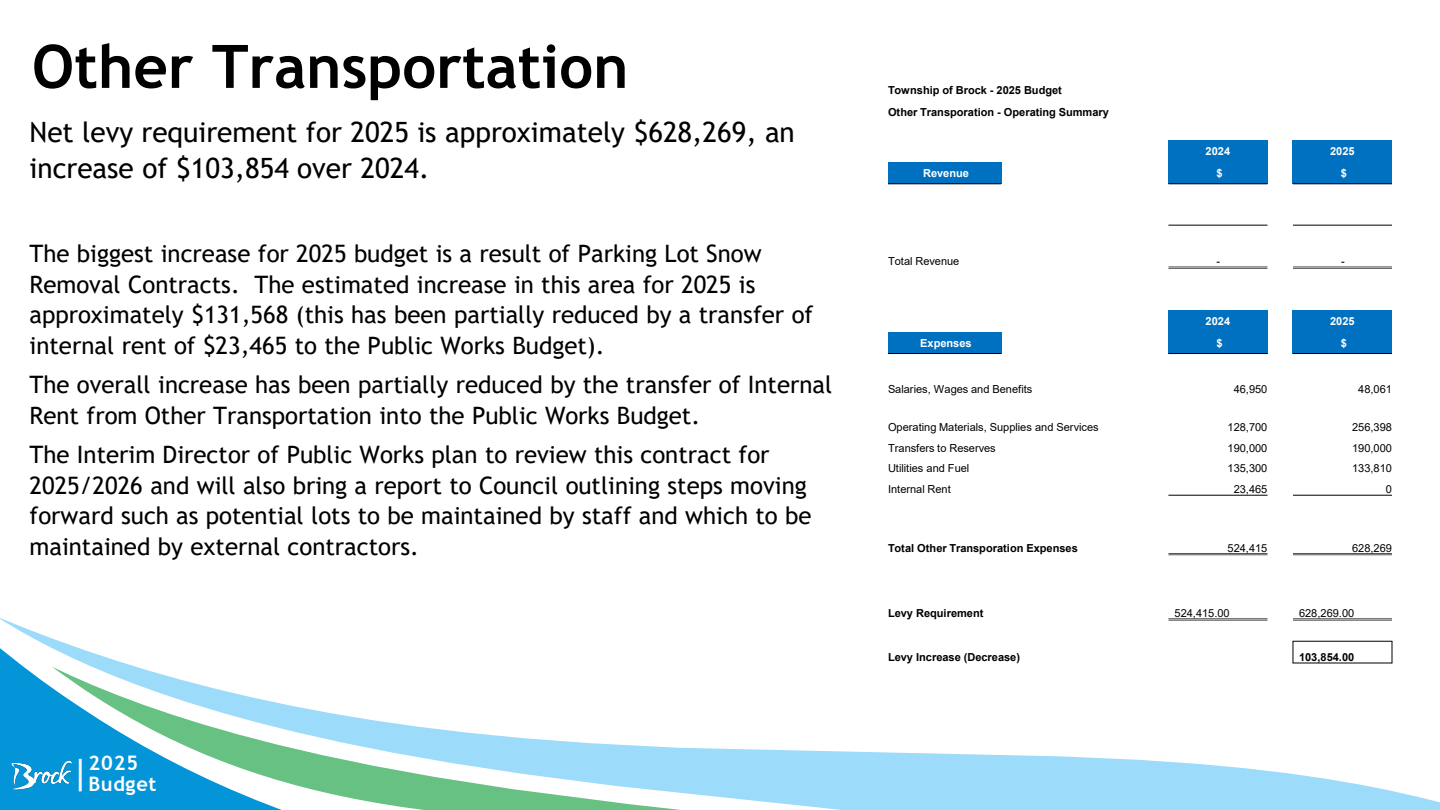
<style>
.page{position:relative;width:1440px;height:810px;background:#fff}
.page>*{position:absolute;margin:0;border:0;box-sizing:border-box;transform-origin:0 0}
.t1{font:700 60px "Trebuchet MS";color:#000}
.t2{font:28px/35.9px "Trebuchet MS";color:#000}
.t3{font:24px/30.8px "Trebuchet MS";color:#000}
.t4{font:700 20px/21px "Trebuchet MS";letter-spacing:.03em;color:#fff}
.t5{font:11px "Arial";color:#000}
.t6{font:700 11px "Arial";color:#000}
.t7{font:700 11px "Arial";color:#fff}
</style>
<div class="page">
<svg style="left:0;top:618px;width:1440px;height:192px"></svg>
<svg style="left:282px;top:667px;width:400px;height:143px"></svg>
<svg style="left:0;top:648px;width:282px;height:162px"></svg>
<img style="left:10px;top:759px;width:63px;height:34px">
<hr style="left:79px;top:759px;width:3px;height:32px;background:#f5f5f5">
<div style="left:1168px;top:140px;width:99px;height:22px;background:#0070c0"></div>
<div style="left:1293px;top:140px;width:99px;height:22px;background:#0070c0"></div>
<div style="left:888px;top:162px;width:113px;height:22px;background:#0070c0"></div>
<div style="left:1168px;top:162px;width:99px;height:22px;background:#0070c0"></div>
<div style="left:1293px;top:162px;width:99px;height:22px;background:#0070c0"></div>
<div style="left:1168px;top:310px;width:99px;height:22px;background:#0070c0"></div>
<div style="left:1293px;top:310px;width:99px;height:22px;background:#0070c0"></div>
<div style="left:888px;top:332px;width:113px;height:22px;background:#0070c0"></div>
<div style="left:1168px;top:332px;width:99px;height:22px;background:#0070c0"></div>
<div style="left:1293px;top:332px;width:99px;height:22px;background:#0070c0"></div>
<svg style="left:1293px;top:642px;width:1px;height:21px"></svg>
<hr style="left:888px;top:184px;width:113px;height:1px;background:#000">
<hr style="left:1168px;top:184px;width:99px;height:1px;background:#000">
<hr style="left:1293px;top:184px;width:99px;height:1px;background:#000">
<hr style="left:1168px;top:225px;width:99px;height:1px;background:#000">
<hr style="left:1293px;top:225px;width:99px;height:1px;background:#000">
<hr style="left:1168px;top:268px;width:99px;height:1px;background:#000">
<hr style="left:1168px;top:267px;width:99px;height:1px;background:#000">
<hr style="left:1293px;top:268px;width:99px;height:1px;background:#000">
<hr style="left:1293px;top:267px;width:99px;height:1px;background:#000">
<hr style="left:888px;top:353px;width:113px;height:1px;background:#000">
<hr style="left:1168px;top:353px;width:99px;height:1px;background:#000">
<hr style="left:1293px;top:353px;width:99px;height:1px;background:#000">
<hr style="left:1168px;top:495px;width:99px;height:1px;background:#000">
<hr style="left:1293px;top:495px;width:99px;height:1px;background:#000">
<hr style="left:1168px;top:555px;width:99px;height:1px;background:#000">
<hr style="left:1168px;top:553px;width:99px;height:1px;background:#000">
<hr style="left:1293px;top:555px;width:99px;height:1px;background:#000">
<hr style="left:1293px;top:553px;width:99px;height:1px;background:#000">
<hr style="left:1168px;top:620px;width:99px;height:1px;background:#000">
<hr style="left:1168px;top:618px;width:99px;height:1px;background:#000">
<hr style="left:1293px;top:620px;width:99px;height:1px;background:#000">
<hr style="left:1293px;top:618px;width:99px;height:1px;background:#000">
<hr style="left:1293px;top:641px;width:99px;height:1px;background:#000">
<svg style="left:1392px;top:641px;width:1px;height:22px"></svg>
<hr style="left:1293px;top:663px;width:99px;height:1px;background:#000">
<h2 class="t1" style="left:32px;top:29px;width:598px">Other Transportation</h2>
<p class="t2" style="left:30px;top:114px;width:767px">Net levy requirement for 2025 is approximately $628,269, an increase of $103,854 over 2024.</p>
<p class="t3" style="left:30px;top:238px;width:785px">The biggest increase for 2025 budget is a result of Parking Lot Snow Removal Contracts. The estimated increase in this area for 2025 is approximately $131,568 (this has been partially reduced by a transfer of internal rent of $23,465 to the Public Works Budget).</p>
<p class="t3" style="left:30px;top:369px;width:804px">The overall increase has been partially reduced by the transfer of Internal<br>Rent from Other Transportation into the Public Works Budget.</p>
<p class="t3" style="left:30px;top:439px;width:783px">The Interim Director of Public Works plan to review this contract for 2025/2026 and will also bring a report to Council outlining steps moving forward such as potential lots to be maintained by staff and which to be maintained by external contractors.</p>
<p class="t4" style="left:88px;top:753px;width:69px">2025<br>Budget</p>
<p class="t6" style="left:888px;top:83px;width:175px">Township of Brock - 2025 Budget</p>
<p class="t6" style="left:888px;top:105px;width:223px">Other Transporation - Operating Summary</p>
<p class="t7" style="left:1206px;top:143px;width:26px">2024</p>
<p class="t7" style="left:1330px;top:143px;width:26px">2025</p>
<p class="t7" style="left:923px;top:165px;width:47px">Revenue</p>
<p class="t7" style="left:1216px;top:165px;width:8px">$</p>
<p class="t7" style="left:1341px;top:165px;width:8px">$</p>
<p class="t5" style="left:888px;top:254px;width:73px">Total Revenue</p>
<p class="t5" style="left:1217px;top:254px;width:5px">-</p>
<p class="t5" style="left:1341px;top:254px;width:5px">-</p>
<p class="t7" style="left:1206px;top:313px;width:26px">2024</p>
<p class="t7" style="left:1330px;top:313px;width:26px">2025</p>
<p class="t7" style="left:920px;top:335px;width:53px">Expenses</p>
<p class="t7" style="left:1216px;top:335px;width:8px">$</p>
<p class="t7" style="left:1341px;top:335px;width:8px">$</p>
<p class="t5" style="left:888px;top:381px;width:146px">Salaries, Wages and Benefits</p>
<p class="t5" style="left:1234px;top:381px;width:35px">46,950</p>
<p class="t5" style="left:1358px;top:381px;width:35px">48,061</p>
<p class="t5" style="left:888px;top:419px;width:212px">Operating Materials, Supplies and Services</p>
<p class="t5" style="left:1228px;top:419px;width:41px">128,700</p>
<p class="t5" style="left:1352px;top:419px;width:41px">256,398</p>
<p class="t5" style="left:888px;top:440px;width:109px">Transfers to Reserves</p>
<p class="t5" style="left:1228px;top:440px;width:41px">190,000</p>
<p class="t5" style="left:1352px;top:440px;width:41px">190,000</p>
<p class="t5" style="left:888px;top:461px;width:83px">Utilities and Fuel</p>
<p class="t5" style="left:1228px;top:461px;width:41px">135,300</p>
<p class="t5" style="left:1352px;top:461px;width:41px">133,810</p>
<p class="t5" style="left:888px;top:481px;width:64px">Internal Rent</p>
<p class="t5" style="left:1234px;top:481px;width:35px">23,465</p>
<p class="t5" style="left:1386px;top:481px;width:8px">0</p>
<p class="t6" style="left:888px;top:540px;width:191px">Total Other Transporation Expenses</p>
<p class="t5" style="left:1228px;top:540px;width:41px">524,415</p>
<p class="t5" style="left:1352px;top:540px;width:41px">628,269</p>
<p class="t6" style="left:888px;top:606px;width:97px">Levy Requirement</p>
<p class="t5" style="left:1175px;top:606px;width:57px">524,415.00</p>
<p class="t5" style="left:1299px;top:606px;width:57px">628,269.00</p>
<p class="t6" style="left:888px;top:649px;width:134px">Levy Increase (Decrease)</p>
<p class="t6" style="left:1299px;top:649px;width:57px">103,854.00</p>
</div>
